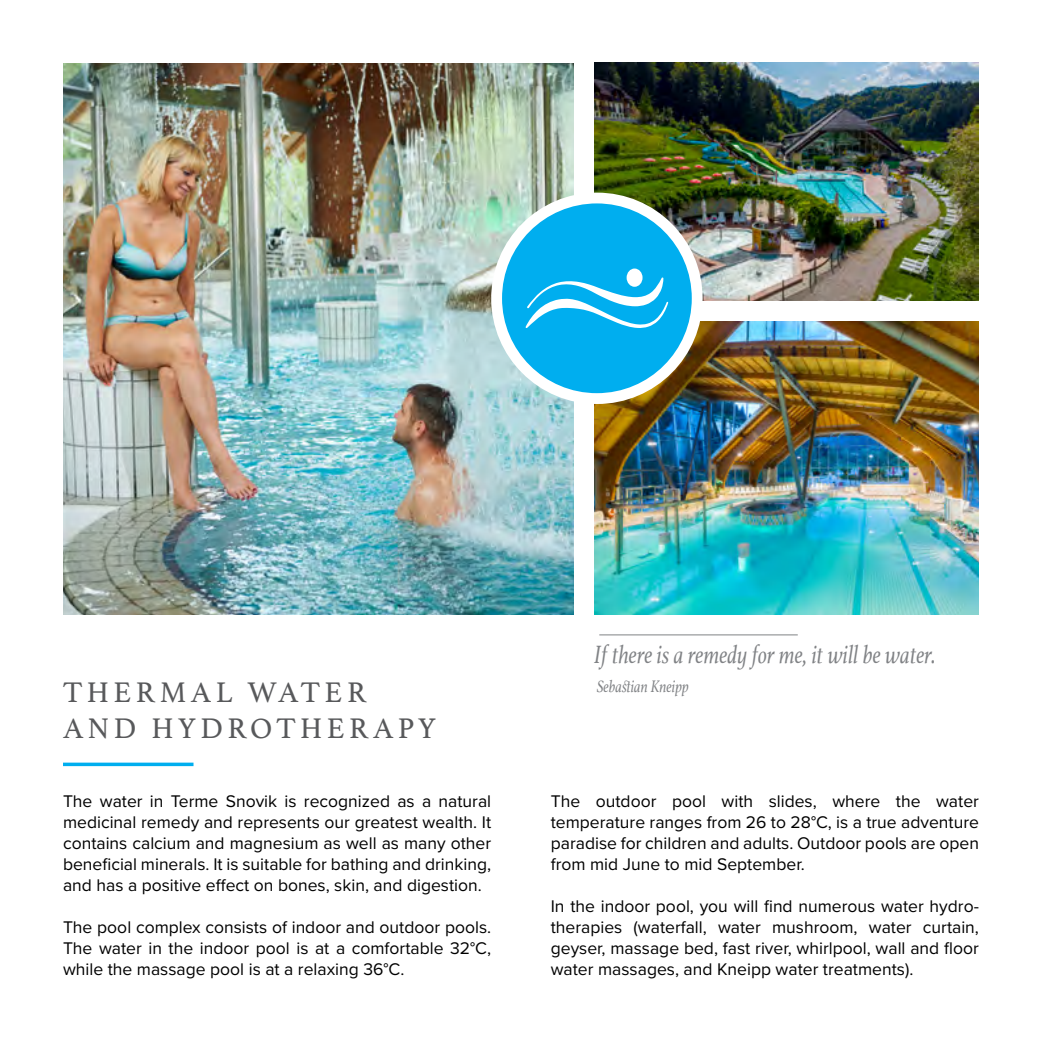
<style>
.page{position:relative;width:1042px;height:1042px;background:#fff}
.page>*{position:absolute;margin:0;border:0;box-sizing:border-box;transform-origin:0 0}
.t1{font:29.75px/35.7px "Athelas";letter-spacing:.15em;color:#58595b}
.t2{font:italic 26.25px "Athelas";color:#808285;scale:.8 1}
.t3{font:17.5px/21px "Proxima Nova";color:#000;text-align:justify}
.t4{font:italic 17.5px "Athelas";color:#808285;scale:.8 1}
</style>
<div class="page">
<img style="left:594px;top:63px;width:384px;height:238px">
<img style="left:594px;top:321px;width:385px;height:294px">
<img style="left:63px;top:63px;width:511px;height:552px">
<svg style="left:63px;top:762px;width:130px;height:4px"></svg>
<div style="left:491px;top:193px;width:211px;height:211px;border:22px solid #fff;border-radius:50%"></div>
<div style="left:502px;top:203px;width:190px;height:190px;background:#00aeef;border-radius:50%"></div>
<svg style="left:525px;top:277px;width:143px;height:51px"></svg>
<div style="left:626px;top:268px;width:16px;height:19px;background:#fff;border-radius:50%"></div>
<hr style="left:599px;top:634px;width:199px;height:1px;background:#808285">
<h1 class="t1" style="left:63px;top:674px;width:374px">THERMAL WATER<br>AND HYDROTHERAPY</h1>
<p class="t3" style="left:63px;top:790px;width:430px">The water in Terme Snovik is recognized as a natural medicinal remedy and represents our greatest wealth. It contains calcium and magnesium as well as many other beneficial minerals. It is suitable for bathing and drinking, and has a positive effect on bones, skin, and digestion.</p>
<p class="t3" style="left:63px;top:916px;width:430px">The pool complex consists of indoor and outdoor pools.<br>The water in the indoor pool is at a comfortable 32°C, while the massage pool is at a relaxing 36°C.</p>
<h2 class="t2" style="left:594px;top:633px;width:428px">If there is a remedy for me, it will be water.</h2>
<p class="t4" style="left:597px;top:672px;width:116px">Sebastian Kneipp</p>
<p class="t3" style="left:551px;top:790px;width:430px">The outdoor pool with slides, where the water temperature ranges from 26 to 28°C, is a true adventure paradise for children and adults. Outdoor pools are open from mid June to mid September.</p>
<p class="t3" style="left:551px;top:895px;width:430px">In the indoor pool, you will find numerous water hydro&shy;therapies (waterfall, water mushroom, water curtain, geyser, massage bed, fast river, whirlpool, wall and floor water massages, and Kneipp water treatments).</p>
</div>
